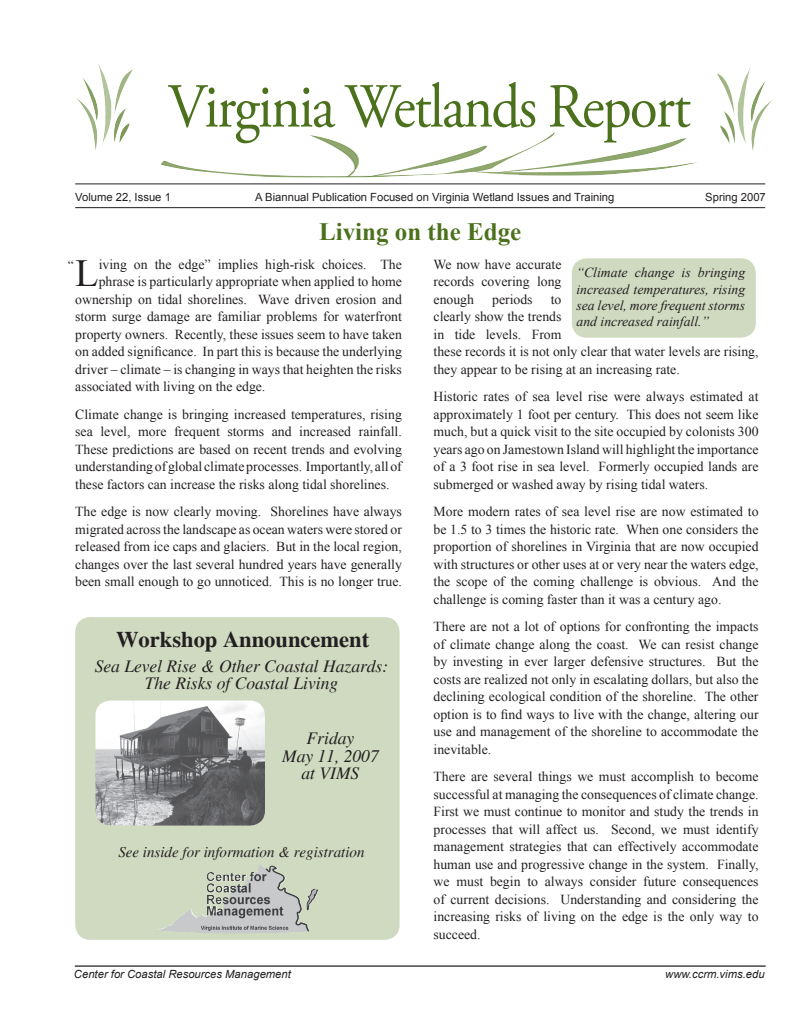
<style>
.page{position:relative;width:810px;height:1035px;background:#fff}
.page>*{position:absolute;margin:0;border:0;box-sizing:border-box;transform-origin:0 0}
.t1{font:62.5px "Adobe Garamond Pro";letter-spacing:-.03em;color:#4b711c;scale:.91 1}
.t2{font:38.38px "Times New Roman";color:#231f20}
.t3{font:700 25px "Times New Roman";color:#4b711c}
.t4{font:700 22.5px "Times";color:#231f20}
.t5{font:italic 17.5px/17.5px "Times";color:#231f20;text-align:center}
.t6{font:italic 15px "Times";color:#231f20}
.t7{font:13.75px/17.5px "Times New Roman";color:#231f20;text-align:justify}
.t8{font:italic 13.75px/16.2px "Times New Roman";color:#231f20;text-align:justify}
.t9{font:13.12px "Times";color:#231f20}
.t10{font:11.25px "Arial";color:#231f20}
.t11{font:italic 11.25px "Arial";color:#231f20}
</style>
<div class="page">
<hr style="left:75px;top:207px;width:690px;height:1px;background:#231f20">
<hr style="left:75px;top:184px;width:690px;height:1px;background:#231f20">
<div style="left:75px;top:617px;width:325px;height:323px;background:#d0dac1;border-radius:15px"></div>
<hr style="left:75px;top:965px;width:690px;height:2px;background:#231f20">
<img style="left:158px;top:864px;width:152px;height:69px">
<img style="left:717px;top:67px;width:55px;height:84px">
<img style="left:76px;top:63px;width:57px;height:88px">
<img style="left:161px;top:133px;width:535px;height:44px">
<div style="left:572px;top:258px;width:184px;height:80px;background:#d0dac1;border-radius:15px"></div>
<img style="left:95px;top:701px;width:170px;height:125px;border-radius:15px">
<h1 class="t1" style="left:168px;top:69px;width:576px">Virginia Wetlands Report</h1>
<p class="t10" style="left:75px;top:189px;width:97px">Volume 22, Issue 1</p>
<p class="t10" style="left:255px;top:189px;width:361px">A Biannual Publication Focused on Virginia Wetland Issues and Training</p>
<p class="t10" style="left:705px;top:189px;width:62px">Spring 2007</p>
<h3 class="t3" style="left:319px;top:214px;width:204px">Living on the Edge</h3>
<h2 class="t2" style="left:75px;top:248px;width:25px">L</h2>
<p class="t7" style="left:99px;top:255px;width:305px">iving on the edge” implies high-risk choices. The</p>
<p class="t9" style="left:68px;top:257px;width:7px">“</p>
<p class="t7" style="left:99px;top:273px;width:305px">phrase is particularly appropriate when applied to home</p>
<p class="t7" style="left:75px;top:290px;width:328px">ownership on tidal shorelines. Wave driven erosion and</p>
<p class="t7" style="left:75px;top:308px;width:328px">storm surge damage are familiar problems for waterfront</p>
<p class="t7" style="left:75px;top:325px;width:328px">property owners. Recently, these issues seem to have taken</p>
<p class="t7" style="left:75px;top:343px;width:328px">on added significance. In part this is because the underlying</p>
<p class="t7" style="left:75px;top:360px;width:328px">driver – climate – is changing in ways that heighten the risks</p>
<p class="t7" style="left:75px;top:378px;width:192px">associated with living on the edge.</p>
<p class="t7" style="left:75px;top:405px;width:328px">Climate change is bringing increased temperatures, rising sea level, more frequent storms and increased rainfall.<br>These predictions are based on recent trends and evolving understanding of global climate processes. Importantly, all of these factors can increase the risks along tidal shorelines.</p>
<p class="t7" style="left:75px;top:503px;width:328px">The edge is now clearly moving. Shorelines have always migrated across the landscape as ocean waters were stored or released from ice caps and glaciers. But in the local region, changes over the last several hundred years have generally been small enough to go unnoticed. This is no longer true.</p>
<h3 class="t4" style="left:116px;top:626px;width:255px">Workshop Announcement</h3>
<p class="t5" style="left:95px;top:658px;width:295px">Sea Level Rise &amp; Other Coastal Hazards:<br>The Risks of Coastal Living</p>
<p class="t5" style="left:282px;top:730px;width:98px">Friday<br>May 11, 2007 at VIMS</p>
<p class="t6" style="left:118px;top:844px;width:248px">See inside for information &amp; registration</p>
<p class="t7" style="left:434px;top:255px;width:129px">We now have accurate records covering long enough</p>
<p class="t8" style="left:576px;top:264px;width:170px">“Climate change is bringing increased temperatures, rising sea level, more frequent storms and increased rainfall.”</p>
<p class="t7" style="left:492px;top:290px;width:42px">periods</p>
<p class="t7" style="left:434px;top:290px;width:327px;text-align:left;text-indent:117px">to<br>clearly show the trends<br>in tide levels. From<br>these records it is not only clear that water levels are rising, they appear to be rising at an increasing rate.</p>
<p class="t7" style="left:434px;top:388px;width:326px">Historic rates of sea level rise were always estimated at approximately 1 foot per century. This does not seem like much, but a quick visit to the site occupied by colonists 300 years ago on Jamestown Island will highlight the importance of a 3 foot rise in sea level. Formerly occupied lands are submerged or washed away by rising tidal waters.</p>
<p class="t7" style="left:434px;top:503px;width:327px">More modern rates of sea level rise are now estimated to be 1.5 to 3 times the historic rate. When one considers the proportion of shorelines in Virginia that are now occupied with structures or other uses at or very near the waters edge, the scope of the coming challenge is obvious. And the challenge is coming faster than it was a century ago.</p>
<p class="t7" style="left:434px;top:618px;width:327px">There are not a lot of options for confronting the impacts of climate change along the coast. We can resist change by investing in ever larger defensive structures. But the costs are realized not only in escalating dollars, but also the declining ecological condition of the shoreline. The other option is to find ways to live with the change, altering our use and management of the shoreline to accommodate the inevitable.</p>
<p class="t7" style="left:434px;top:768px;width:327px">There are several things we must accomplish to become successful at managing the consequences of climate change.<br>First we must continue to monitor and study the trends in processes that will affect us. Second, we must identify management strategies that can effectively accommodate human use and progressive change in the system. Finally, we must begin to always consider future consequences of current decisions. Understanding and considering the increasing risks of living on the edge is the only way to succeed.</p>
<p class="t11" style="left:74px;top:967px;width:218px">Center for Coastal Resources Management</p>
<p class="t11" style="left:665px;top:967px;width:101px">www.ccrm.vims.edu</p>
</div>
